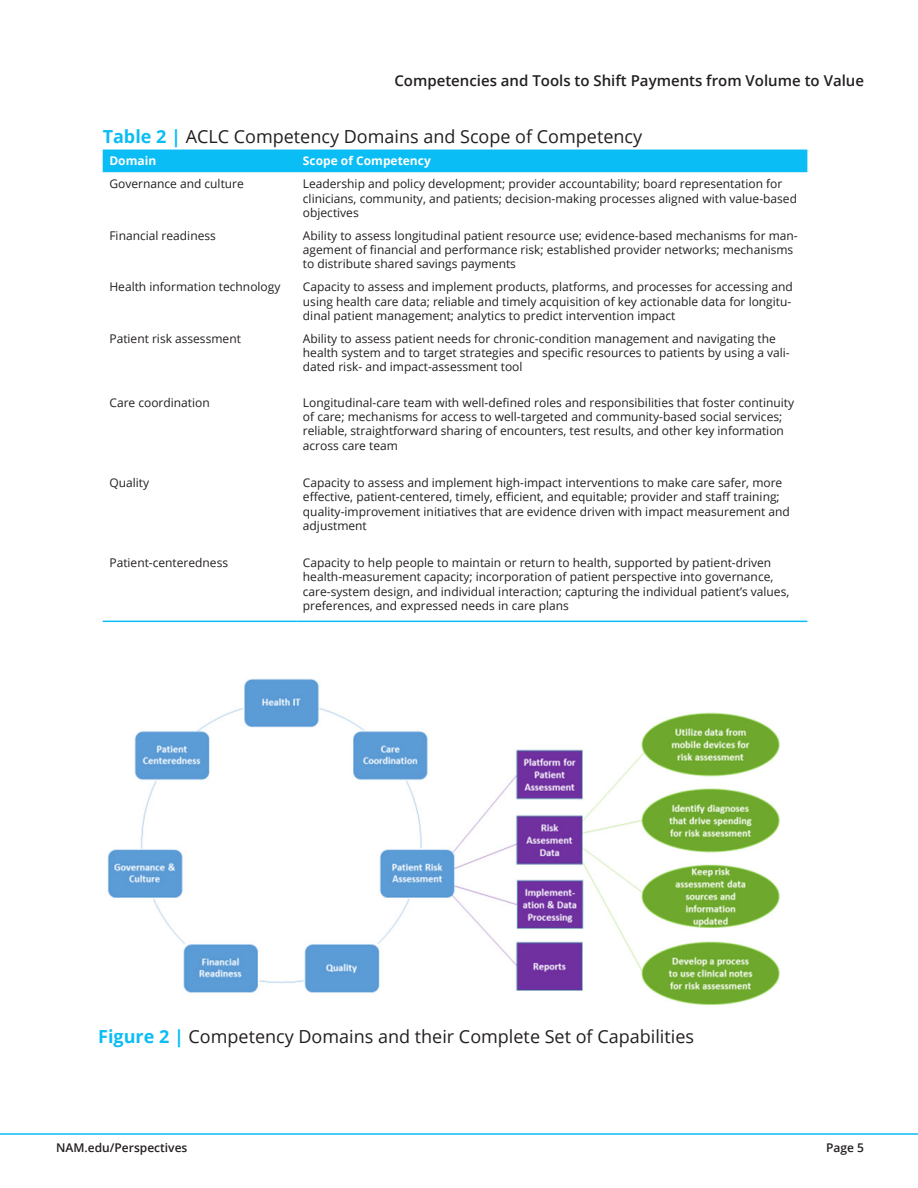
<style>
.page{position:relative;width:918px;height:1188px;background:#fff}
.page>*{position:absolute;margin:0;border:0;box-sizing:border-box;transform-origin:0 0}
.t1{font:18px "Open Sans";color:#231f20}
.t2{font:600 15px "Open Sans";color:#231f20}
.t3{font:12px/14.4px "Open Sans";color:#231f20}
.t4{font:600 12px "Open Sans";color:#231f20}
.t5{font:700 12px "Open Sans";color:#fff}
.s1{font-weight:700;color:#0abdf5}
</style>
<div class="page">
<hr style="left:0;top:1133px;width:918px;height:2px;background:#0abdf5">
<div style="left:103px;top:150px;width:704px;height:22px;background:#0abdf5"></div>
<hr style="left:103px;top:621px;width:193px;height:1px;background:#0abdf5">
<hr style="left:296px;top:621px;width:511px;height:1px;background:#0abdf5">
<img style="left:107px;top:678px;width:673px;height:328px">
<p class="t2" style="left:394px;top:70px;width:471px">Competencies and Tools to Shift Payments from Volume to Value</p>
<p class="t1" style="left:103px;top:125px;width:541px"><span class="s1">Table 2 |</span> ACLC Competency Domains and Scope of Competency</p>
<p class="t5" style="left:109px;top:153px;width:48px">Domain</p>
<p class="t5" style="left:303px;top:153px;width:129px">Scope of Competency</p>
<p class="t3" style="left:109px;top:176px;width:136px">Governance and culture</p>
<p class="t3" style="left:303px;top:176px;width:496px">Leadership and policy development; provider accountability; board representation for clinicians, community, and patients; decision-making processes aligned with value-based objectives</p>
<p class="t3" style="left:109px;top:228px;width:108px">Financial readiness</p>
<p class="t3" style="left:303px;top:228px;width:496px">Ability to assess longitudinal patient resource use; evidence-based mechanisms for man&shy;agement of financial and performance risk; established provider networks; mechanisms to distribute shared savings payments</p>
<p class="t3" style="left:109px;top:279px;width:173px">Health information technology</p>
<p class="t3" style="left:303px;top:279px;width:491px">Capacity to assess and implement products, platforms, and processes for accessing and using health care data; reliable and timely acquisition of key actionable data for longitu&shy;dinal patient management; analytics to predict intervention impact</p>
<p class="t3" style="left:109px;top:331px;width:133px">Patient risk assessment</p>
<p class="t3" style="left:303px;top:331px;width:488px">Ability to assess patient needs for chronic-condition management and navigating the health system and to target strategies and specific resources to patients by using a vali&shy;dated risk- and impact-assessment tool</p>
<p class="t3" style="left:109px;top:395px;width:102px">Care coordination</p>
<p class="t3" style="left:303px;top:395px;width:493px">Longitudinal-care team with well-defined roles and responsibilities that foster continuity of care; mechanisms for access to well-targeted and community-based social services; reliable, straightforward sharing of encounters, test results, and other key information across care team</p>
<p class="t3" style="left:109px;top:475px;width:41px">Quality</p>
<p class="t3" style="left:303px;top:475px;width:488px">Capacity to assess and implement high-impact interventions to make care safer, more effective, patient-centered, timely, efficient, and equitable; provider and staff training; quality-improvement initiatives that are evidence driven with impact measurement and adjustment</p>
<p class="t3" style="left:109px;top:555px;width:120px">Patient-centeredness</p>
<p class="t3" style="left:303px;top:555px;width:488px">Capacity to help people to maintain or return to health, supported by patient-driven health-measurement capacity; incorporation of patient perspective into governance, care-system design, and individual interaction; capturing the individual patient’s values, preferences, and expressed needs in care plans</p>
<p class="t1" style="left:98px;top:1024px;width:597px"><span class="s1">Figure 2 |</span> Competency Domains and their Complete Set of Capabilities</p>
<p class="t4" style="left:56px;top:1140px;width:133px">NAM.edu/Perspectives</p>
<p class="t4" style="left:826px;top:1140px;width:39px">Page 5</p>
</div>
